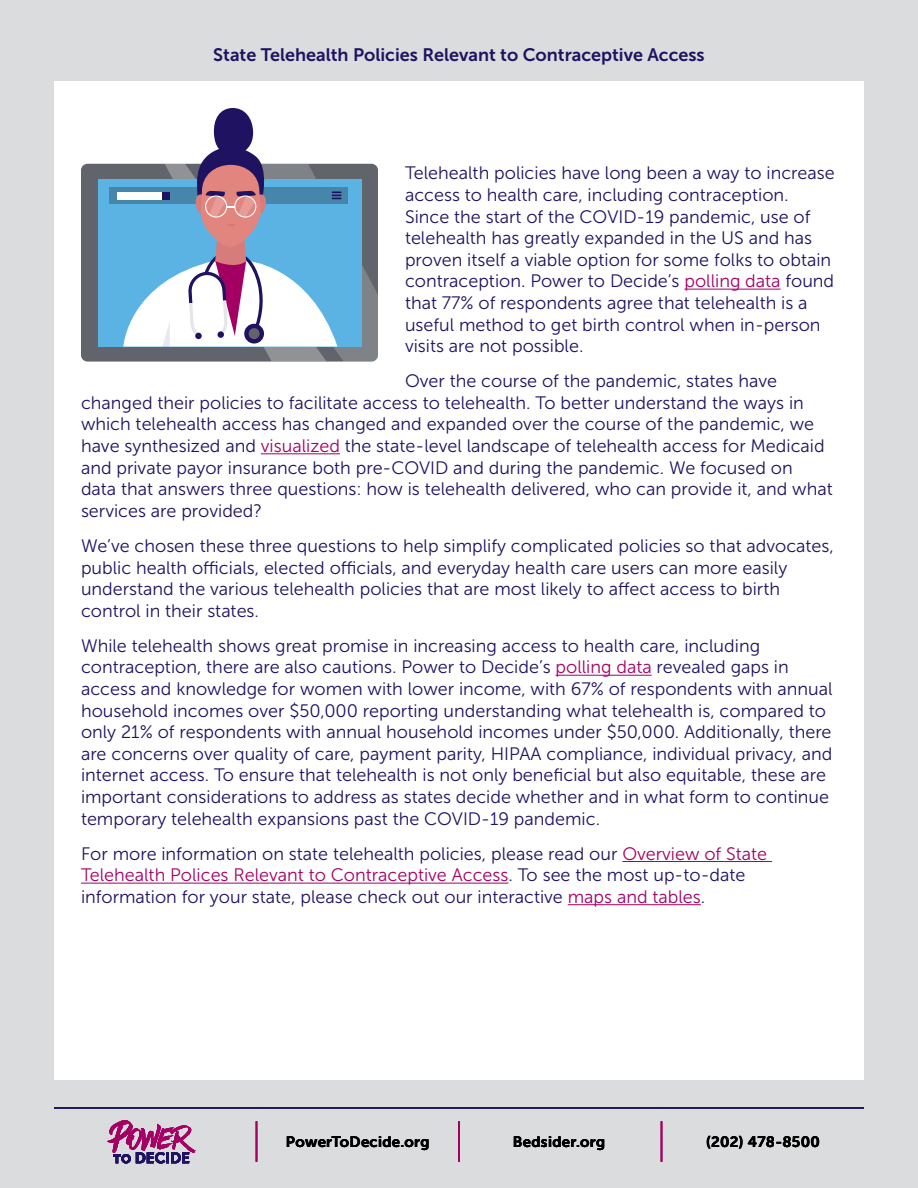
<style>
.page{position:relative;width:918px;height:1188px;background:#dadcdd}
.page>*{position:absolute;margin:0;border:0;box-sizing:border-box;transform-origin:0 0}
.t1{font:18px/21.6px "Museo Sans 300";color:#1f1261}
.t2{font:18px "Museo Sans 700";color:#1f1261}
.t3{font:15px "Museo Sans 700";letter-spacing:.02em;color:#000}
.s1{color:#a40064}
</style>
<div class="page">
<hr style="left:256px;top:1121px;width:1px;height:41px;background:#a40064">
<hr style="left:458px;top:1121px;width:2px;height:41px;background:#a40064">
<hr style="left:661px;top:1121px;width:1px;height:41px;background:#a40064">
<hr style="left:54px;top:1107px;width:202px;height:1px;background:#1f1261">
<hr style="left:256px;top:1107px;width:203px;height:1px;background:#1f1261">
<hr style="left:459px;top:1107px;width:203px;height:1px;background:#1f1261">
<hr style="left:662px;top:1107px;width:202px;height:1px;background:#1f1261">
<svg style="left:107px;top:1120px;width:89px;height:44px"></svg>
<div style="left:54px;top:81px;width:810px;height:999px;background:#fff"></div>
<hr style="left:684px;top:289px;width:97px;height:1px;background:#a40064">
<hr style="left:261px;top:453px;width:79px;height:1px;background:#a40064">
<hr style="left:556px;top:675px;width:96px;height:1px;background:#a40064">
<hr style="left:622px;top:861px;width:150px;height:1px;background:#a40064">
<hr style="left:81px;top:883px;width:427px;height:1px;background:#a40064">
<hr style="left:568px;top:904px;width:133px;height:1px;background:#a40064">
<div style="left:81px;top:164px;width:297px;height:198px;background:#61646a;border-radius:7px"></div>
<div style="left:98px;top:179px;width:263px;height:168px;background:#5bb3e4"></div>
<div style="left:109px;top:187px;width:239px;height:17px;background:#4786ab"></div>
<div style="left:117px;top:192px;width:45px;height:7px;background:#fff"></div>
<svg style="left:123px;top:108px;width:255px;height:254px"></svg>
<p class="t2" style="left:213px;top:45px;width:493px">State Telehealth Policies Relevant to Contraceptive Access</p>
<p class="t1" style="left:405px;top:162px;width:431px">Telehealth policies have long been a way to increase access to health care, including contraception.<br>Since the start of the COVID-19 pandemic, use of telehealth has greatly expanded in the US and has proven itself a viable option for some folks to obtain contraception. Power to Decide’s <span class="s1">polling data</span> found that 77% of respondents agree that telehealth is a useful method to get birth control when in-person visits are not possible.</p>
<p class="t1" style="left:81px;top:370px;width:753px;text-indent:324px">Over the course of the pandemic, states have changed their policies to facilitate access to telehealth. To better understand the ways in which telehealth access has changed and expanded over the course of the pandemic, we have synthesized and <span class="s1">visualized</span> the state-level landscape of telehealth access for Medicaid and private payor insurance both pre-COVID and during the pandemic. We focused on<br>data that answers three questions: how is telehealth delivered, who can provide it, and what services are provided?</p>
<p class="t1" style="left:81px;top:535px;width:754px">We’ve chosen these three questions to help simplify complicated policies so that advocates, public health officials, elected officials, and everyday health care users can more easily understand the various telehealth policies that are most likely to affect access to birth control in their states.</p>
<p class="t1" style="left:81px;top:635px;width:753px">While telehealth shows great promise in increasing access to health care, including contraception, there are also cautions. Power to Decide’s <span class="s1">polling data</span> revealed gaps in access and knowledge for women with lower income, with 67% of respondents with annual household incomes over $50,000 reporting understanding what telehealth is, compared to only 21% of respondents with annual household incomes under $50,000. Additionally, there are concerns over quality of care, payment parity, HIPAA compliance, individual privacy, and internet access. To ensure that telehealth is not only beneficial but also equitable, these are important considerations to address as states decide whether and in what form to continue temporary telehealth expansions past the COVID-19 pandemic.</p>
<p class="t1" style="left:81px;top:843px;width:688px">For more information on state telehealth policies, please read our <span class="s1">Overview of State<br>Telehealth Polices Relevant to Contraceptive Access</span>. To see the most up-to-date information for your state, please check out our interactive <span class="s1">maps and tables</span>.</p>
<p class="t3" style="left:286px;top:1134px;width:145px">PowerToDecide.org</p>
<p class="t3" style="left:513px;top:1134px;width:94px">Bedsider.org</p>
<p class="t3" style="left:706px;top:1134px;width:115px">(202) 478-8500</p>
</div>
